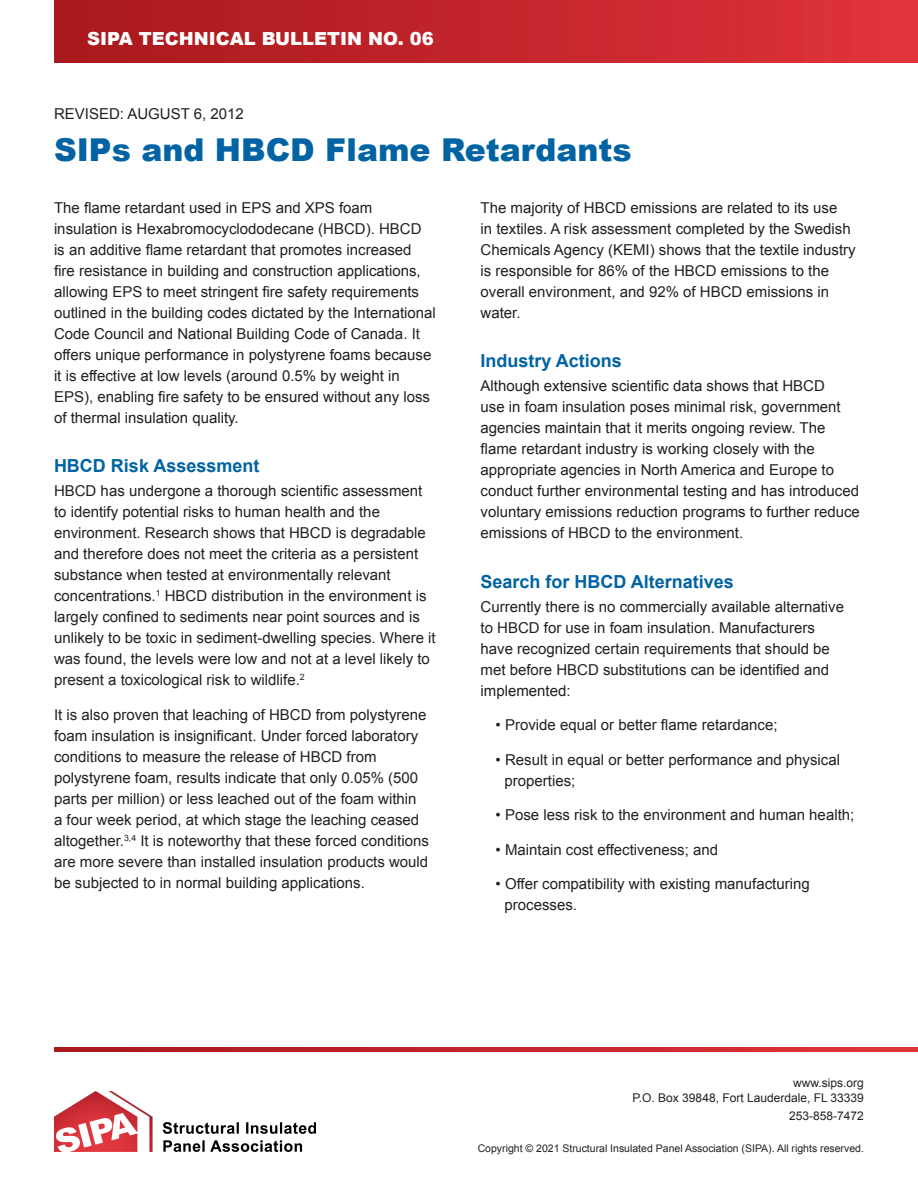
<style>
.page{position:relative;width:918px;height:1188px;background:#fff}
.page>*{position:absolute;margin:0;border:0;box-sizing:border-box;transform-origin:0 0}
.t1{font:900 31.5px "Arial";color:#0163a3}
.Text{font:700 18px "Arial";color:#0163a3}
.t2{font:900 18px "Arial";color:#fff}
.Text-2{font:15px/21px "Arial";color:#231f20}
.t3{font:12px/15px "Arial";color:#231f20;text-align:right}
.t4{font:10.5px "Arial";color:#231f20}
</style>
<div class="page">
<img style="left:55px;top:1092px;width:261px;height:60px">
<div style="left:54px;top:0;width:864px;height:62px;background:linear-gradient(to right,#a6181b,#e1333c)"></div>
<svg style="left:54px;top:1047px;width:864px;height:4px;background:#c3252b"></svg>
<p class="t2" style="left:87px;top:26px;width:348px">SIPA TECHNICAL BULLETIN NO. 06</p>
<p class="Text-2" style="left:54px;top:103px;width:191px">REVISED: AUGUST 6, 2012</p>
<p class="t1" style="left:54px;top:127px;width:579px">SIPs and HBCD Flame Retardants</p>
<p class="Text-2" style="left:54px;top:197px;width:383px">The flame retardant used in EPS and XPS foam insulation is Hexabromocyclododecane (HBCD). HBCD is an additive flame retardant that promotes increased fire resistance in building and construction applications, allowing EPS to meet stringent fire safety requirements outlined in the building codes dictated by the International Code Council and National Building Code of Canada. It offers unique performance in polystyrene foams because it is effective at low levels (around 0.5% by weight in EPS), enabling fire safety to be ensured without any loss of thermal insulation quality.</p>
<p class="Text" style="left:54px;top:454px;width:207px">HBCD Risk Assessment</p>
<p class="Text-2" style="left:54px;top:480px;width:383px">HBCD has undergone a thorough scientific assessment to identify potential risks to human health and the environment. Research shows that HBCD is degradable and therefore does not meet the criteria as a persistent substance when tested at environmentally relevant concentrations.<sup>1</sup> HBCD distribution in the environment is largely confined to sediments near point sources and is unlikely to be toxic in sediment-dwelling species. Where it was found, the levels were low and not at a level likely to present a toxicological risk to wildlife.<sup>2</sup></p>
<p class="Text-2" style="left:54px;top:704px;width:376px">It is also proven that leaching of HBCD from polystyrene foam insulation is insignificant. Under forced laboratory conditions to measure the release of HBCD from polystyrene foam, results indicate that only 0.05% (500 parts per million) or less leached out of the foam within<br>a four week period, at which stage the leaching ceased altogether.<sup>3,4</sup> It is noteworthy that these forced conditions are more severe than installed insulation products would be subjected to in normal building applications.</p>
<p class="Text-2" style="left:481px;top:197px;width:377px">The majority of HBCD emissions are related to its use<br>in textiles. A risk assessment completed by the Swedish Chemicals Agency (KEMI) shows that the textile industry is responsible for 86% of the HBCD emissions to the overall environment, and 92% of HBCD emissions in water.</p>
<p class="Text" style="left:481px;top:349px;width:143px">Industry Actions</p>
<p class="Text-2" style="left:481px;top:375px;width:381px">Although extensive scientific data shows that HBCD<br>use in foam insulation poses minimal risk, government agencies maintain that it merits ongoing review. The flame retardant industry is working closely with the appropriate agencies in North America and Europe to conduct further environmental testing and has introduced voluntary emissions reduction programs to further reduce emissions of HBCD to the environment.</p>
<p class="Text" style="left:481px;top:569px;width:255px">Search for HBCD Alternatives</p>
<p class="Text-2" style="left:481px;top:596px;width:365px">Currently there is no commercially available alternative to HBCD for use in foam insulation. Manufacturers have recognized certain requirements that should be met before HBCD substitutions can be identified and implemented:</p>
<p class="Text-2" style="left:496px;top:714px;width:284px">• Provide equal or better flame retardance;</p>
<p class="Text-2" style="left:505px;top:749px;width:337px;text-indent:-9px">• Result in equal or better performance and physical properties;</p>
<p class="Text-2" style="left:496px;top:804px;width:360px">• Pose less risk to the environment and human health;</p>
<p class="Text-2" style="left:496px;top:839px;width:224px">• Maintain cost effectiveness; and</p>
<p class="Text-2" style="left:505px;top:873px;width:307px;text-indent:-9px">• Offer compatibility with existing manufacturing processes.</p>
<p class="t3" style="left:633px;top:1076px;width:233px">www.sips.org<br>P.O. Box 39848, Fort Lauderdale, FL 33339</p>
<p class="t3" style="left:789px;top:1109px;width:76px">253-858-7472</p>
<p class="t4" style="left:478px;top:1141px;width:388px">Copyright © 2021 Structural Insulated Panel Association (SIPA). All rights reserved.</p>
</div>
